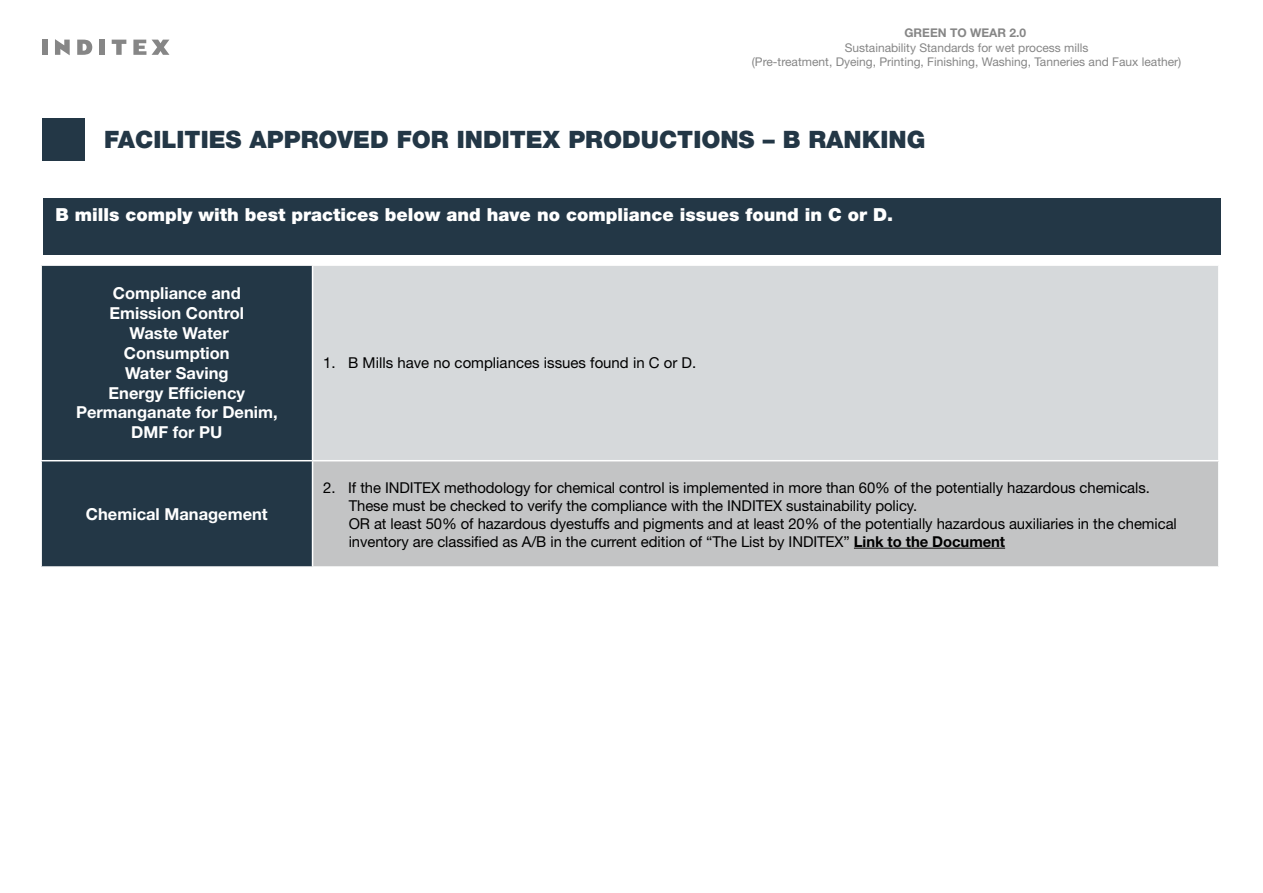
<style>
.page{position:relative;width:1263px;height:893px;background:#fff}
.page>*{position:absolute;margin:0;border:0;box-sizing:border-box;transform-origin:0 0}
.t1{font:900 24px "Helvetica Neue LT Std";color:#233746}
.t2{font:900 18px "Helvetica Neue LT Std";color:#fff}
.t3{font:700 16.5px/19.8px "Helvetica Neue LT Std";color:#fff;text-align:center}
.t4{font:15px/18px "Helvetica Neue LT Std";letter-spacing:-.005em;color:#000}
.t5{font:12px/14.4px "Helvetica Neue LT Std";color:#868686;text-align:center}
.t6{font:700 12px "Helvetica Neue LT Std";color:#868686}
.s1{font-weight:700}
</style>
<div class="page">
<svg style="left:77px;top:40px;width:15px;height:15px"></svg>
<svg style="left:133px;top:40px;width:13px;height:15px"></svg>
<div style="left:42px;top:40px;width:5px;height:15px;background:#868686"></div>
<div style="left:99px;top:40px;width:6px;height:15px;background:#868686"></div>
<svg style="left:55px;top:39px;width:15px;height:16px"></svg>
<svg style="left:112px;top:40px;width:14px;height:15px"></svg>
<svg style="left:152px;top:40px;width:17px;height:15px"></svg>
<div style="left:43px;top:199px;width:1177px;height:56px;background:#233746"></div>
<div style="left:43px;top:118px;width:42px;height:43px;background:#233746"></div>
<div style="left:42px;top:266px;width:270px;height:300px;background:#233746"></div>
<div style="left:313px;top:265px;width:906px;height:196px;background:#d6d9db"></div>
<div style="left:313px;top:461px;width:906px;height:106px;background:#c3c4c5"></div>
<hr style="left:1218px;top:266px;width:1px;height:194px;background:#fff">
<hr style="left:313px;top:264px;width:906px;height:2px;background:#fff">
<hr style="left:40px;top:460px;width:273px;height:1px;background:#fff">
<hr style="left:313px;top:460px;width:906px;height:1px;background:#fff">
<hr style="left:1218px;top:461px;width:1px;height:105px;background:#fff">
<hr style="left:313px;top:566px;width:906px;height:2px;background:#fff">
<hr style="left:854px;top:548px;width:151px;height:1px;background:#000">
<p class="t6" style="left:904px;top:26px;width:123px">GREEN TO WEAR 2.0</p>
<p class="t5" style="left:752px;top:40px;width:431px">Sustainability Standards for wet process mills<br>(Pre-treatment, Dyeing, Printing, Finishing, Washing, Tanneries and Faux leather)</p>
<h1 class="t1" style="left:104px;top:126px;width:823px">FACILITIES APPROVED FOR INDITEX PRODUCTIONS – B RANKING</h1>
<p class="t2" style="left:55px;top:204px;width:839px">B mills comply with best practices below and have no compliance issues found in C or D.</p>
<p class="t3" style="left:76px;top:283px;width:203px">Compliance and<br>Emission Control<br>Waste Water<br>Consumption<br>Water Saving<br>Energy Efficiency<br>Permanganate for Denim,<br>DMF for PU</p>
<p class="t3" style="left:86px;top:504px;width:183px">Chemical Management</p>
<p class="t4" style="left:323px;top:354px;width:375px">1. B Mills have no compliances issues found in C or D.</p>
<p class="t4" style="left:349px;top:478px;width:830px;text-indent:-26px">2. If the INDITEX methodology for chemical control is implemented in more than 60% of the potentially hazardous chemicals.<br>These must be checked to verify the compliance with the INDITEX sustainability policy.<br>OR at least 50% of hazardous dyestuffs and pigments and at least 20% of the potentially hazardous auxiliaries in the chemical inventory are classified as A/B in the current edition of “The List by INDITEX” <span class="s1">Link to the Document</span></p>
</div>
